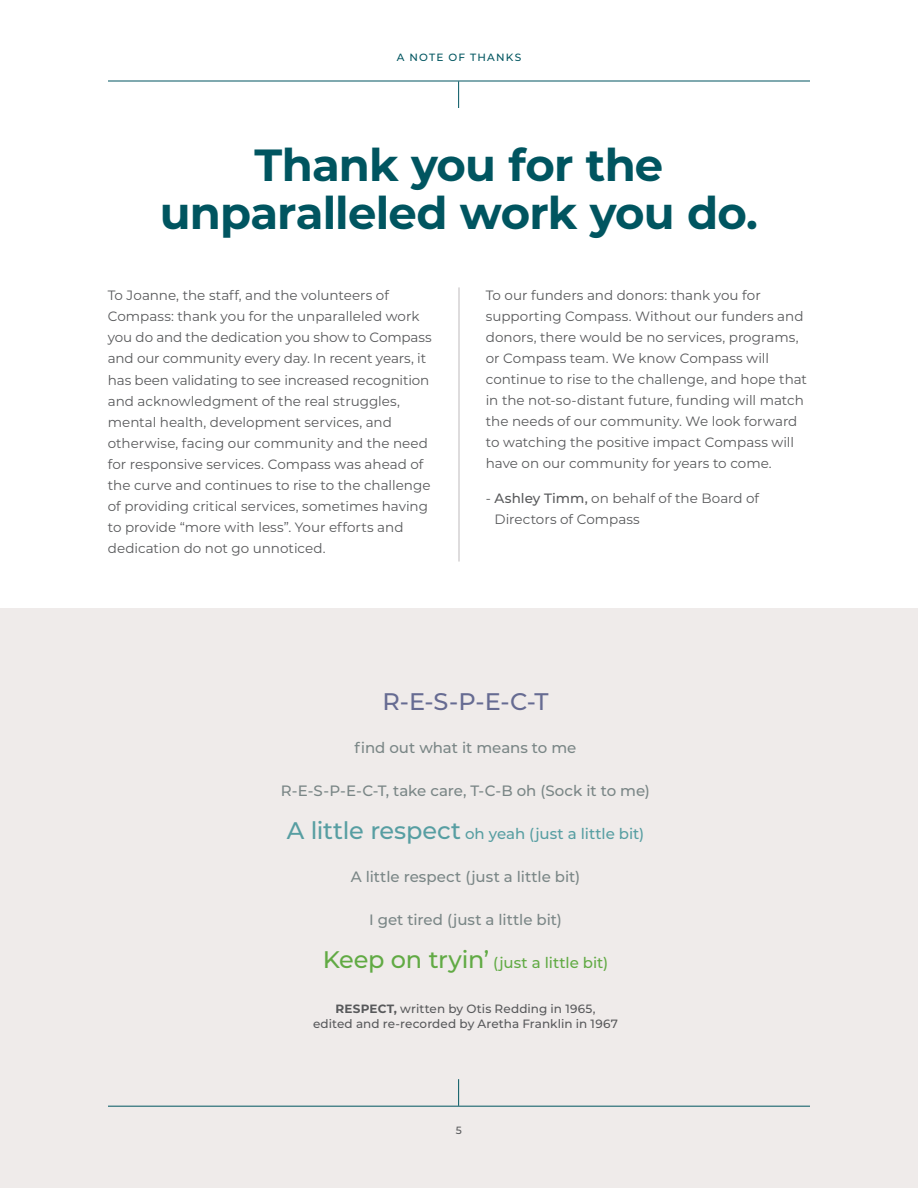
<style>
.page{position:relative;width:918px;height:1188px;background:#fff}
.page>*{position:absolute;margin:0;border:0;box-sizing:border-box;transform-origin:0 0}
.t1{font:700 45px/48px "Montserrat";letter-spacing:-.02em;color:#005560;text-align:center}
.t2{font:500 24px "Montserrat";color:#666b92}
.t3{font:500 15px "Montserrat";letter-spacing:-.005em;color:#7a8686}
.t4{font:500 15px "Montserrat";letter-spacing:-.005em;color:#579ea2}
.t5{font:500 15px "Montserrat";letter-spacing:-.005em;color:#61aa44}
.t6{font:13.5px/21px "Montserrat";color:#58595b}
.t7{font:500 12px/15px "Montserrat";letter-spacing:.005em;color:#58595b;text-align:center}
.t8{font:500 10.5px "Montserrat";letter-spacing:.12em;color:#005560}
.t9{font:500 10.5px "Montserrat";color:#58595b}
.s1{font-weight:500}
.s2{font-size:24px}
.s3{font-weight:700}
</style>
<div class="page">
<div style="left:0;top:608px;width:918px;height:580px;background:#efebea"></div>
<hr style="left:108px;top:81px;width:702px;height:1px;background:#005560">
<svg style="left:458px;top:81px;width:1px;height:27px"></svg>
<hr style="left:108px;top:1106px;width:702px;height:1px;background:#005560">
<svg style="left:458px;top:1079px;width:1px;height:27px"></svg>
<hr style="left:459px;top:287px;width:1px;height:275px;background:#bfbbbc">
<p class="t8" style="left:397px;top:50px;width:126px">A NOTE OF THANKS</p>
<h1 class="t1" style="left:160px;top:138px;width:600px">Thank you for the unparalleled work you do.</h1>
<p class="t6" style="left:108px;top:285px;width:326px">To Joanne, the staff, and the volunteers of Compass: thank you for the unparalleled work you do and the dedication you show to Compass and our community every day. In recent years, it has been validating to see increased recognition and acknowledgment of the real struggles, mental health, development services, and otherwise, facing our community and the need for responsive services. Compass was ahead of the curve and continues to rise to the challenge of providing critical services, sometimes having to provide “more with less”. Your efforts and dedication do not go unnoticed.</p>
<p class="t6" style="left:486px;top:285px;width:323px">To our funders and donors: thank you for supporting Compass. Without our funders and donors, there would be no services, programs, or Compass team. We know Compass will continue to rise to the challenge, and hope that in the not-so-distant future, funding will match the needs of our community. We look forward to watching the positive impact Compass will have on our community for years to come.</p>
<p class="t6" style="left:495px;top:487px;width:266px;text-indent:-9px">- <span class="s1">Ashley Timm,</span> on behalf of the Board of<br>Directors of Compass</p>
<h2 class="t2" style="left:382px;top:685px;width:168px">R-E-S-P-E-C-T</h2>
<p class="t3" style="left:354px;top:738px;width:224px">find out what it means to me</p>
<p class="t3" style="left:281px;top:781px;width:371px">R-E-S-P-E-C-T, take care, T-C-B oh (Sock it to me)</p>
<p class="t4" style="left:287px;top:824px;width:359px"><span class="s2">A little respect</span> oh yeah (just a little bit)</p>
<p class="t3" style="left:351px;top:867px;width:231px">A little respect (just a little bit)</p>
<p class="t3" style="left:369px;top:910px;width:194px">I get tired (just a little bit)</p>
<p class="t5" style="left:323px;top:953px;width:287px"><span class="s2">Keep on tryin’</span> (just a little bit)</p>
<p class="t7" style="left:313px;top:1001px;width:306px"><span class="s3">RESPECT,</span> written by Otis Redding in 1965,<br>edited and re-recorded by Aretha Franklin in 1967</p>
<p class="t9" style="left:456px;top:1123px;width:8px">5</p>
</div>
